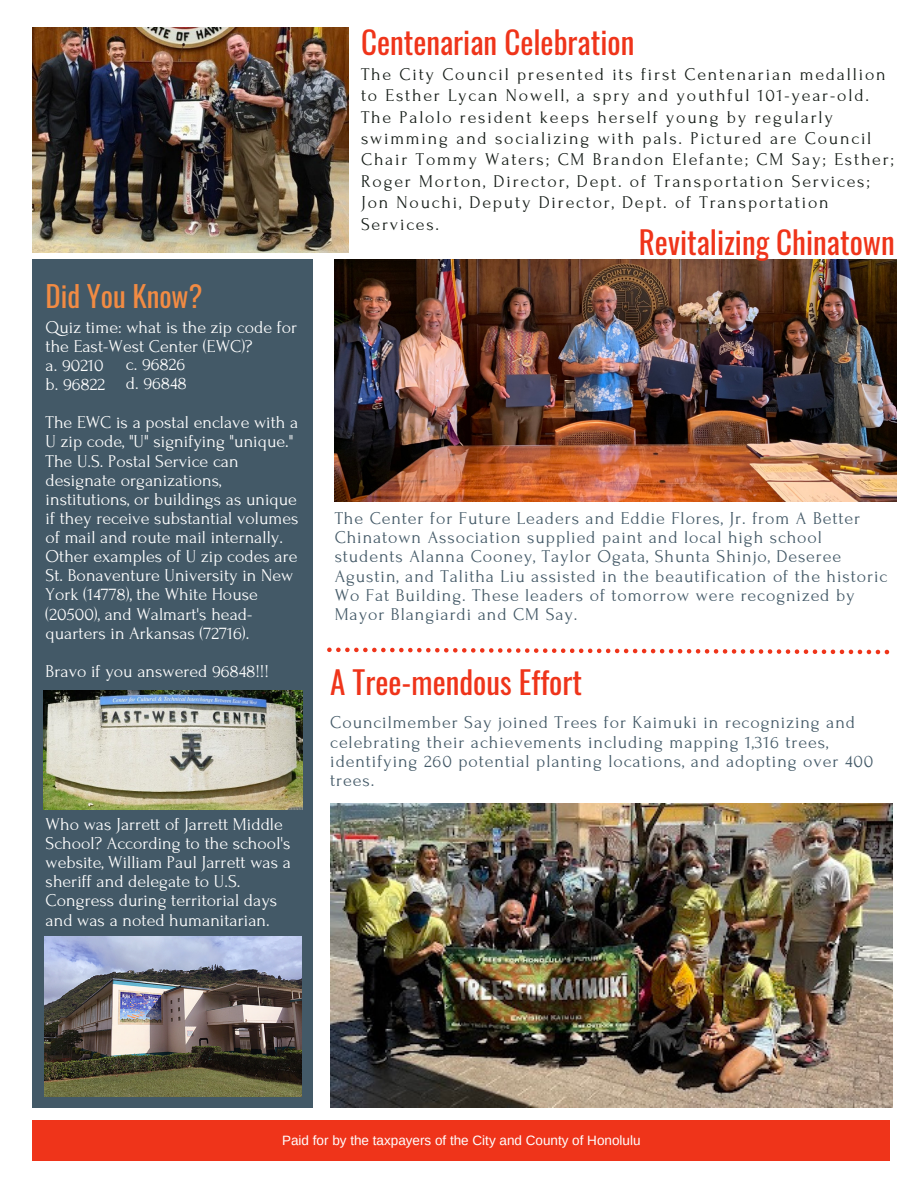
<style>
.page{position:relative;width:918px;height:1188px;background:#fff}
.page>*{position:absolute;margin:0;border:0;box-sizing:border-box;transform-origin:0 0}
.t1{font:31.05px "Oswald";color:#ef341a}
.t2{font:28.95px "Oswald";color:#f28b43}
.t3{font:18px/19.2px "Forum";color:#fff}
.t4{font:18px/19.2px "Forum";letter-spacing:.05em;color:#435967}
.t5{font:17.85px/21.3px "Forum";letter-spacing:.1em;color:#151c17}
.t6{font:13.5px "Arimo";color:#fff}
</style>
<div class="page">
<div style="left:33px;top:259px;width:280px;height:849px;background:#435967"></div>
<div style="left:33px;top:1120px;width:857px;height:40px;background:#ef341a"></div>
<svg style="left:327px;top:648px;width:562px;height:6px"></svg>
<img style="left:43px;top:690px;width:260px;height:120px">
<img style="left:45px;top:937px;width:256px;height:160px">
<img style="left:335px;top:259px;width:561px;height:242px">
<img style="left:33px;top:27px;width:316px;height:225px">
<img style="left:330px;top:804px;width:563px;height:304px">
<p class="t2" style="left:46px;top:274px;width:159px">Did You Know?</p>
<p class="t3" style="left:46px;top:318px;width:253px">Quiz time: what is the zip code for the East-West Center (EWC)?</p>
<p class="t3" style="left:46px;top:356px;width:60px">a. 90210</p>
<p class="t3" style="left:46px;top:375px;width:61px">b. 96822</p>
<p class="t3" style="left:46px;top:413px;width:254px">The EWC is a postal enclave with a<br>U zip code, "U" signifying "unique."<br>The U.S. Postal Service can designate organizations, institutions, or buildings as unique if they receive substantial volumes of mail and route mail internally.<br>Other examples of U zip codes are<br>St. Bonaventure University in New<br>York (14778), the White House (20500), and Walmart's head&shy;quarters in Arkansas (72716).</p>
<p class="t3" style="left:46px;top:662px;width:225px">Bravo if you answered 96848!!!</p>
<p class="t3" style="left:126px;top:355px;width:61px">c. 96826</p>
<p class="t3" style="left:126px;top:374px;width:62px">d. 96848</p>
<p class="t3" style="left:46px;top:815px;width:247px">Who was Jarrett of Jarrett Middle<br>School? According to the school's website, William Paul Jarrett was a sheriff and delegate to U.S.<br>Congress during territorial days and was a noted humanitarian.</p>
<p class="t1" style="left:361px;top:18px;width:275px">Centenarian Celebration</p>
<p class="t5" style="left:361px;top:64px;width:526px">The City Council presented its first Centenarian medallion</p>
<p class="t5" style="left:361px;top:85px;width:535px">to Esther Lycan Nowell, a spry and youthful 101-year-old.<br>The Palolo resident keeps herself young by regularly swimming and socializing with pals. Pictured are Council Chair Tommy Waters; CM Brandon Elefante; CM Say; Esther; Roger Morton, Director, Dept. of Transportation Services; Jon Nouchi, Deputy Director, Dept. of Transportation Services.</p>
<p class="t1" style="left:639px;top:218px;width:257px">Revitalizing Chinatown</p>
<p class="t4" style="left:335px;top:509px;width:554px">The Center for Future Leaders and Eddie Flores, Jr. from A Better Chinatown Association supplied paint and local high school students Alanna Cooney, Taylor Ogata, Shunta Shinjo, Deseree Agustin, and Talitha Liu assisted in the beautification of the historic Wo Fat Building. These leaders of tomorrow were recognized by Mayor Blangiardi and CM Say.</p>
<p class="t1" style="left:330px;top:658px;width:253px">A Tree-mendous Effort</p>
<p class="t4" style="left:330px;top:713px;width:545px">Councilmember Say joined Trees for Kaimuki in recognizing and celebrating their achievements including mapping 1,316 trees, identifying 260 potential planting locations, and adopting over 400 trees.</p>
<p class="t6" style="left:282px;top:1133px;width:360px">Paid for by the taxpayers of the City and County of Honolulu</p>
</div>
